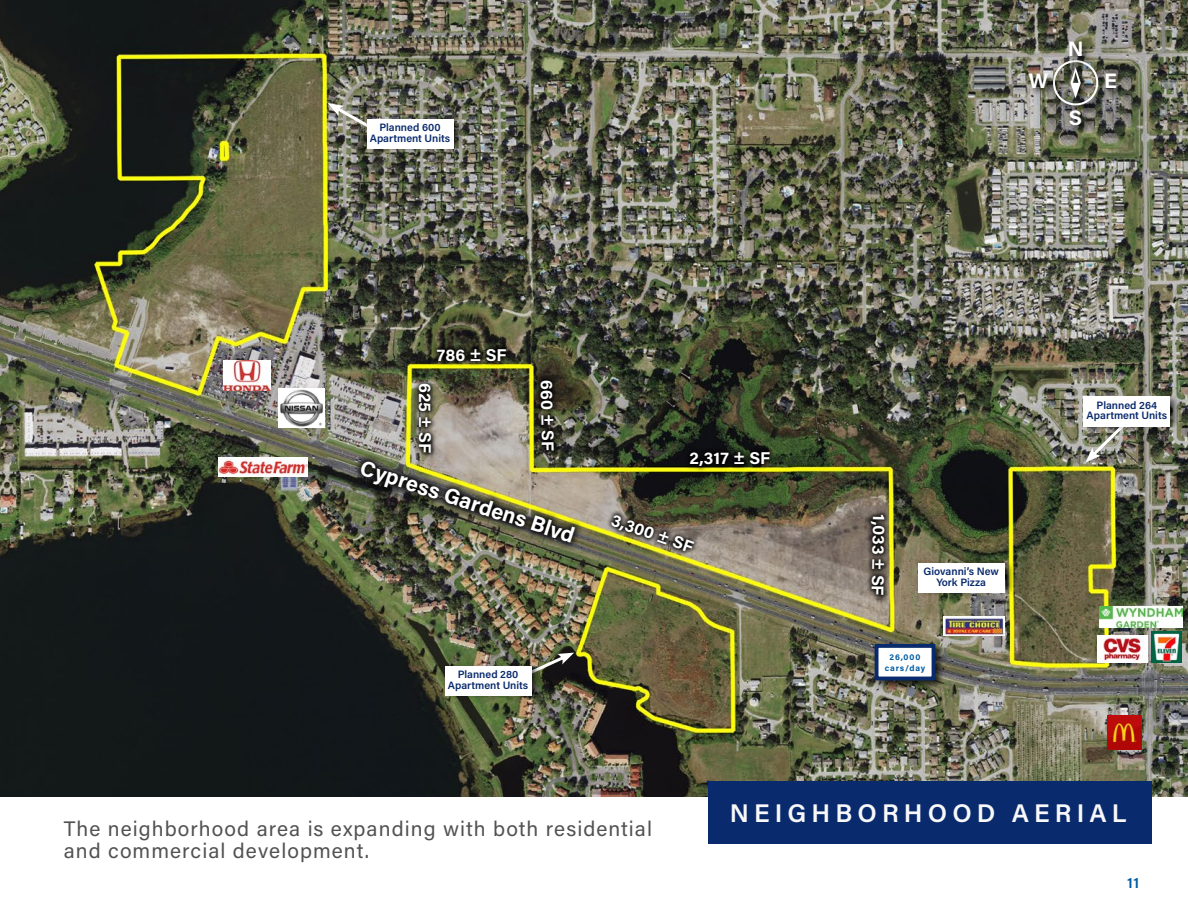
<style>
.page{position:relative;width:1188px;height:918px;background:#fff}
.page>*{position:absolute;margin:0;border:0;box-sizing:border-box;transform-origin:0 0}
.t1{font:600 25.5px "Acumin Pro";letter-spacing:.2em;color:#f8f8f9}
.t2{font:700 21.75px "Acumin Pro";color:#fff}
.t3{font:21px/22.5px "Acumin Pro";letter-spacing:.05em;color:#525252}
.t4{font:700 21px "Acumin Pro";color:#fefefe}
.t5{font:700 17.1px "Acumin Pro";letter-spacing:-.01em;color:#fff}
.t6{font:600 15px "Acumin Pro";color:#005ba2}
.t7{font:600 10.65px/10.6px "Acumin Pro";color:#092a6d;text-align:center}
.t8{font:700 8.55px/10.6px "Acumin Pro";letter-spacing:.1em;color:#005ba2;text-align:center}
</style>
<div class="page">
<img style="left:0;top:0;width:1188px;height:796px">
<div style="left:708px;top:781px;width:444px;height:63px;background:#092a6d"></div>
<svg style="left:1085px;top:431px;width:47px;height:32px;background:#89887c"></svg>
<div style="left:1081px;top:394px;width:100px;height:37px;background:#000;opacity:.75"></div>
<div style="left:1084px;top:397px;width:86px;height:23px;background:#fff"></div>
<div style="left:1084px;top:401px;width:86px;height:25px;background:#fff"></div>
<div style="left:1051px;top:57px;width:57px;height:58px;background:#000;opacity:.75"></div>
<svg style="left:1051px;top:58px;width:50px;height:50px;background:#77776f"></svg>
<div style="left:1067px;top:39px;width:24px;height:26px;background:#000;opacity:.75"></div>
<div style="left:1068px;top:108px;width:23px;height:27px;background:#000;opacity:.75"></div>
<div style="left:1103px;top:71px;width:23px;height:27px;background:#000;opacity:.75"></div>
<div style="left:1027px;top:71px;width:30px;height:27px;background:#000;opacity:.75"></div>
<img style="left:223px;top:361px;width:48px;height:30px">
<img style="left:278px;top:388px;width:47px;height:39px">
<img style="left:1100px;top:606px;width:83px;height:22px">
<img style="left:1107px;top:715px;width:34px;height:34px">
<img style="left:1152px;top:631px;width:29px;height:31px">
<img style="left:1098px;top:635px;width:49px;height:27px">
<div style="left:872px;top:642px;width:74px;height:49px;background:#000;opacity:.75"></div>
<div style="left:877px;top:646px;width:57px;height:32px;background:#fff"></div>
<div style="left:875px;top:644px;width:60px;height:36px;border:4px solid #092a6d"></div>
<div style="left:352px;top:453px;width:231px;height:98px;background:#000;opacity:.94"></div>
<img style="left:218px;top:458px;width:90px;height:18px">
<img style="left:944px;top:617px;width:60px;height:18px">
<div style="left:915px;top:560px;width:100px;height:37px;background:#000;opacity:.75"></div>
<div style="left:918px;top:563px;width:86px;height:23px;background:#fff"></div>
<div style="left:918px;top:567px;width:86px;height:26px;background:#fff"></div>
<div style="left:606px;top:509px;width:94px;height:48px;background:#000;opacity:.94"></div>
<div style="left:412px;top:379px;width:25px;height:80px;background:#000;opacity:.94"></div>
<div style="left:432px;top:342px;width:80px;height:25px;background:#000;opacity:.94"></div>
<div style="left:534px;top:374px;width:25px;height:82px;background:#000;opacity:.94"></div>
<div style="left:685px;top:445px;width:90px;height:27px;background:#000;opacity:.94"></div>
<div style="left:865px;top:509px;width:25px;height:92px;background:#000;opacity:.94"></div>
<svg style="left:516px;top:653px;width:58px;height:28px"></svg>
<div style="left:442px;top:663px;width:100px;height:37px;background:#000;opacity:.75"></div>
<div style="left:445px;top:666px;width:86px;height:23px;background:#fff"></div>
<div style="left:445px;top:670px;width:86px;height:25px;background:#fff"></div>
<svg style="left:328px;top:103px;width:56px;height:34px"></svg>
<div style="left:364px;top:116px;width:100px;height:38px;background:#000;opacity:.75"></div>
<div style="left:367px;top:119px;width:86px;height:24px;background:#fff"></div>
<div style="left:367px;top:123px;width:86px;height:26px;background:#fff"></div>
<h3 class="t4" style="left:1068px;top:33px;width:17px">N</h3>
<p class="t7" style="left:370px;top:122px;width:82px">Planned 600<br>Apartment Units</p>
<h3 class="t5" style="left:437px;top:343px;width:71px">786 ± SF</h3>
<h3 class="t5" style="left:437px;top:383px;width:71px;rotate:90deg">625 ± SF</h3>
<h3 class="t5" style="left:559px;top:379px;width:73px;rotate:89deg">660 ± SF</h3>
<h2 class="t2" style="left:366px;top:452px;width:225px;rotate:18deg">Cypress Gardens Blvd</h2>
<h3 class="t5" style="left:689px;top:446px;width:82px">2,317 ± SF</h3>
<h3 class="t5" style="left:616px;top:508px;width:87px;rotate:19deg">3,300 ± SF</h3>
<p class="t7" style="left:448px;top:668px;width:82px">Planned 280<br>Apartment Units</p>
<h3 class="t4" style="left:1029px;top:66px;width:21px">W</h3>
<h3 class="t4" style="left:1104px;top:66px;width:14px">E</h3>
<h3 class="t4" style="left:1069px;top:103px;width:15px">S</h3>
<h3 class="t5" style="left:891px;top:515px;width:83px;rotate:91deg">1,033 ± SF</h3>
<p class="t7" style="left:924px;top:566px;width:77px">Giovanni’s New<br>York Pizza</p>
<p class="t8" style="left:885px;top:651px;width:42px">26,000 cars/day</p>
<p class="t7" style="left:1087px;top:399px;width:82px">Planned 264<br>Apartment Units</p>
<h3 class="t3" style="left:64px;top:816px;width:590px">The neighborhood area is expanding with both residential and commercial development.</h3>
<h1 class="t1" style="left:730px;top:795px;width:267px">NEIGHBORHOOD</h1>
<h1 class="t1" style="left:926px;top:795px;width:202px">SITE AERIAL</h1>
<h3 class="t6" style="left:1127px;top:872px;width:14px">11</h3>
</div>
